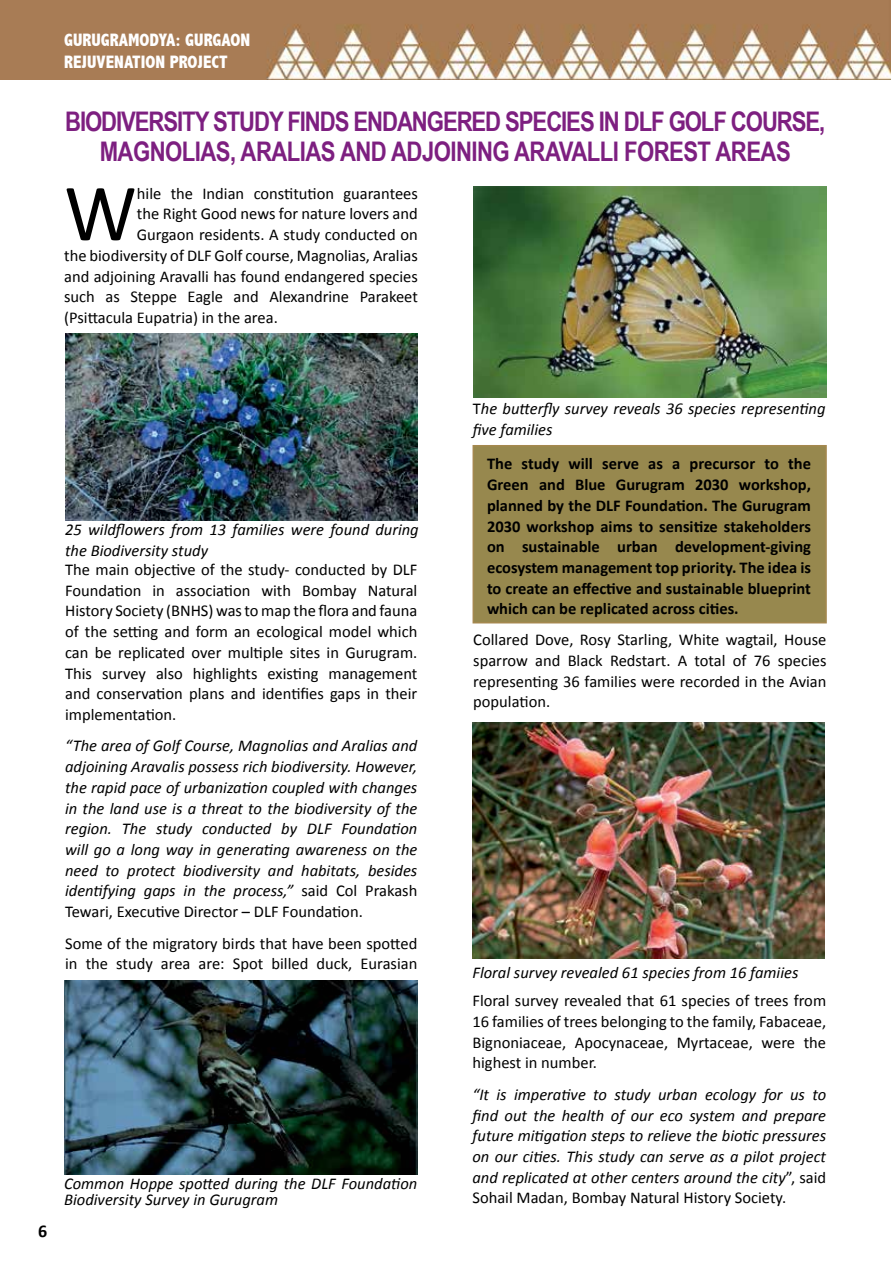
<style>
.page{position:relative;width:891px;height:1269px;background:#fff}
.page>*{position:absolute;margin:0;border:0;box-sizing:border-box;transform-origin:0 0}
.t1{font:81.75px "Calibri";color:#000}
.t2{font:700 27px/30px "Arial Narrow";letter-spacing:-.04em;color:#7d1f80;text-align:center}
.t3{font:800 condensed 18px/21.6px "Abadi";color:#fff}
.t4{font:700 18px "Calibri";color:#000}
.t5{font:16.5px/20.7px "Calibri";color:#000;text-align:justify}
.t6{font:italic 16.5px/20.7px "Calibri";color:#000}
.t7{font:700 16.5px/20.7px "Calibri";color:#000;text-align:justify}
.s1{font-style:normal}
</style>
<div class="page">
<img style="left:0;top:0;width:891px;height:80px">
<div style="left:473px;top:445px;width:354px;height:178px;background:#97884e;border:2px solid #a5884f"></div>
<img style="left:64px;top:980px;width:354px;height:195px">
<img style="left:65px;top:334px;width:353px;height:187px">
<img style="left:473px;top:186px;width:354px;height:211px">
<img style="left:472px;top:722px;width:353px;height:237px">
<p class="t3" style="left:64px;top:30px;width:188px">GURUGRAMODYA: GURGAON<br>REJUVENATION PROJECT</p>
<h2 class="t2" style="left:65px;top:105px;width:762px">BIODIVERSITY STUDY FINDS ENDANGERED SPECIES IN DLF GOLF COURSE,<br>MAGNOLIAS, ARALIAS AND ADJOINING ARAVALLI FOREST AREAS</h2>
<h1 class="t1" style="left:64px;top:161px;width:74px">W</h1>
<p class="t5" style="left:137px;top:183px;width:283px">hile the Indian constitution guarantees</p>
<p class="t5" style="left:137px;top:204px;width:282px">the Right Good news for nature lovers and</p>
<p class="t5" style="left:137px;top:224px;width:282px">Gurgaon residents. A study conducted on</p>
<p class="t5" style="left:64px;top:245px;width:355px">the biodiversity of DLF Golf course, Magnolias, Aralias</p>
<p class="t5" style="left:64px;top:266px;width:355px">and adjoining Aravalli has found endangered species</p>
<p class="t5" style="left:64px;top:287px;width:355px">such as Steppe Eagle and Alexandrine Parakeet</p>
<p class="t5" style="left:64px;top:307px;width:215px">(Psittacula Eupatria) in the area.</p>
<p class="t6" style="left:65px;top:518px;width:355px">25 wildflowers from 13 families were found during the Biodiversity study</p>
<p class="t5" style="left:65px;top:559px;width:354px">The main objective of the study- conducted by DLF Foundation in association with Bombay Natural History Society (BNHS) was to map the flora and fauna of the setting and form an ecological model which can be replicated over multiple sites in Gurugram.<br>This survey also highlights existing management and conservation plans and identifies gaps in their implementation.</p>
<p class="t6" style="left:65px;top:735px;width:354px;text-align:justify">“The area of Golf Course, Magnolias and Aralias and adjoining Aravalis possess rich biodiversity. However, the rapid pace of urbanization coupled with changes in the land use is a threat to the biodiversity of the region. The study conducted by DLF Foundation will go a long way in generating awareness on the need to protect biodiversity and habitats, besides identifying gaps in the process,” <span class="s1">said Col Prakash Tewari, Executive Director – DLF Foundation.</span></p>
<p class="t5" style="left:65px;top:933px;width:354px">Some of the migratory birds that have been spotted in the study area are: Spot billed duck, Eurasian</p>
<p class="t4" style="left:38px;top:1219px;width:11px">6</p>
<p class="t6" style="left:64px;top:1175px;width:355px;line-height:16.5px">Common Hoppe spotted during the DLF Foundation<br>Biodiversity Survey in Gurugram</p>
<p class="t6" style="left:473px;top:398px;width:354px"><span class="s1">T</span>he butterfly survey reveals 36 species representing five families</p>
<p class="t7" style="left:487px;top:454px;width:326px">The study will serve as a precursor to the Green and Blue Gurugram 2030 workshop, planned by the DLF Foundation. The Gurugram 2030 workshop aims to sensitize stakeholders on sustainable urban development-giving ecosystem management top priority. The idea is to create an effective and sustainable blueprint which can be replicated across cities.</p>
<p class="t5" style="left:473px;top:629px;width:355px">Collared Dove, Rosy Starling, White wagtail, House sparrow and Black Redstart. A total of 76 species representing 36 families were recorded in the Avian population.</p>
<p class="t6" style="left:472px;top:961px;width:328px">Floral survey revealed 61 species from 16 famiies</p>
<p class="t5" style="left:472px;top:990px;width:355px">Floral survey revealed that 61 species of trees from 16 families of trees belonging to the family, Fabaceae, Bignoniaceae, Apocynaceae, Myrtaceae, were the highest in number.</p>
<p class="t6" style="left:472px;top:1083px;width:355px;text-align:justify">“It is imperative to study urban ecology for us to find out the health of our eco system and prepare future mitigation steps to relieve the biotic pressures on our cities. This study can serve as a pilot project and replicated at other centers around the city<span class="s1">”, said Sohail Madan, Bombay Natural History Society.</span></p>
</div>
